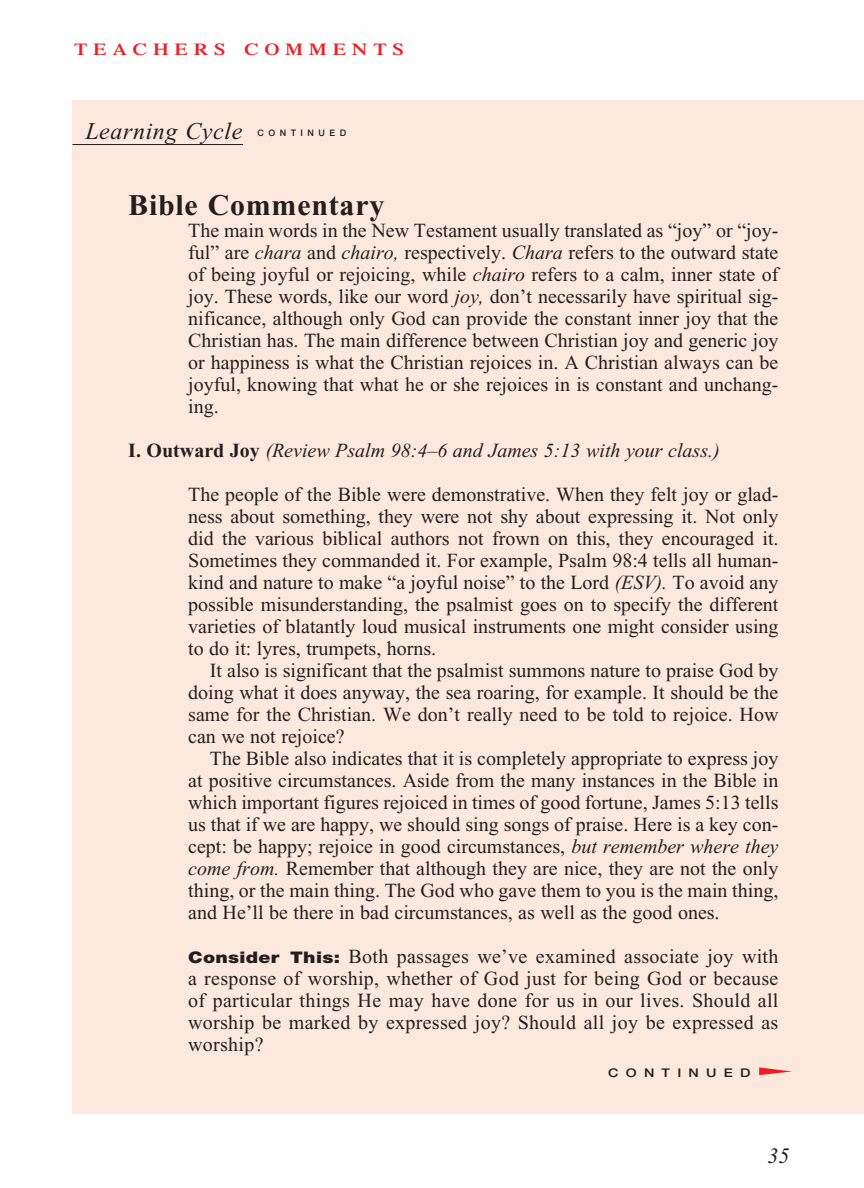
<style>
.page{position:relative;width:864px;height:1188px;background:#fff}
.page>*{position:absolute;margin:0;border:0;box-sizing:border-box;transform-origin:0 0}
.T_Aim_hang_indent{font:700 30px "Times New Roman";letter-spacing:.025em;color:#231f20}
.Main_Head__Small__Te{font:italic 24px "Times New Roman";letter-spacing:.025em;color:#231f20}
.t1{font:italic 22px "Times New Roman";color:#231f20}
.Objectives_Body_Text{font:20px/22px "Times New Roman";color:#231f20;text-align:justify}
.First_Line_Space_Tea{font:20px/22px "Times New Roman";letter-spacing:.015em;color:#231f20;text-align:justify}
.Roman_Numeral_Sub_He{font:italic 20px "Times New Roman";color:#231f20}
.t2{font:600 16.8px "Times";letter-spacing:.285em;color:#ee1e24;scale:1.2 1}
._01-Daily_head{font:500 12px "Helvetica Neue";letter-spacing:.5em;color:#231f20;scale:1.2 1}
.Main_Head__Small__Te-2{font:500 9px "Helvetica Neue";letter-spacing:.5em;color:#231f20}
.s1{font-style:italic}
.s2{font-weight:700;font-style:normal}
.s3{font-family:"Helvetica Neue";font-weight:900;font-size:16px}
</style>
<div class="page">
<div style="left:73px;top:100px;width:791px;height:1013px;background:#fde8dd"></div>
<hr style="left:72px;top:144px;width:171px;height:1px;background:#231f20">
<svg style="left:759px;top:1067px;width:33px;height:8px"></svg>
<p class="t2" style="left:74px;top:39px;width:276px">TEACHERS COMMENTS</p>
<p class="Main_Head__Small__Te" style="left:85px;top:118px;width:159px">Learning Cycle</p>
<p class="Main_Head__Small__Te-2" style="left:257px;top:128px;width:90px">CONTINUED</p>
<p class="T_Aim_hang_indent" style="left:128px;top:188px;width:258px">Bible Commentary</p>
<p class="Objectives_Body_Text" style="left:188px;top:219px;width:592px">The main words in the New Testament usually translated as “joy” or “joy&shy;ful” are <span class="s1">chara</span> and <span class="s1">chairo,</span> respectively. <span class="s1">Chara</span> refers to the outward state of being joyful or rejoicing, while <span class="s1">chairo</span> refers to a calm, inner state of joy. These words, like our word <span class="s1">joy,</span> don’t necessarily have spiritual sig&shy;nificance, although only God can provide the constant inner joy that the Christian has. The main difference between Christian joy and generic joy or happiness is what the Christian rejoices in. A Christian always can be joyful, knowing that what he or she rejoices in is constant and unchang&shy;ing.</p>
<p class="Roman_Numeral_Sub_He" style="left:128px;top:439px;width:593px"><span class="s2">I. Outward Joy</span> (Review Psalm 98:4–6 and James 5:13 with your class.)</p>
<p class="Objectives_Body_Text" style="left:188px;top:483px;width:592px">The people of the Bible were demonstrative. When they felt joy or glad&shy;ness about something, they were not shy about expressing it. Not only did the various biblical authors not frown on this, they encouraged it.<br>Sometimes they commanded it. For example, Psalm 98:4 tells all human&shy;kind and nature to make “a joyful noise” to the Lord <span class="s1">(ESV).</span> To avoid any possible misunderstanding, the psalmist goes on to specify the different varieties of blatantly loud musical instruments one might consider using to do it: lyres, trumpets, horns.</p>
<p class="Objectives_Body_Text" style="left:188px;top:659px;width:592px;text-indent:22px">It also is significant that the psalmist summons nature to praise God by doing what it does anyway, the sea roaring, for example. It should be the same for the Christian. We don’t really need to be told to rejoice. How can we not rejoice?</p>
<p class="Objectives_Body_Text" style="left:188px;top:747px;width:592px;text-indent:22px">The Bible also indicates that it is completely appropriate to express joy at positive circumstances. Aside from the many instances in the Bible in which important figures rejoiced in times of good fortune, James 5:13 tells us that if we are happy, we should sing songs of praise. Here is a key con&shy;cept: be happy; rejoice in good circumstances, <span class="s1">but remember where they come from.</span> Remember that although they are nice, they are not the only thing, or the main thing. The God who gave them to you is the main thing, and He’ll be there in bad circumstances, as well as the good ones.</p>
<p class="First_Line_Space_Tea" style="left:188px;top:945px;width:592px"><span class="s3">Consider This:</span> Both passages we’ve examined associate joy with a response of worship, whether of God just for being God or because of particular things He may have done for us in our lives. Should all worship be marked by expressed joy? Should all joy be expressed as worship?</p>
<p class="_01-Daily_head" style="left:608px;top:1065px;width:120px">CONTINUED</p>
<p class="t1" style="left:767px;top:1144px;width:23px">35</p>
</div>
